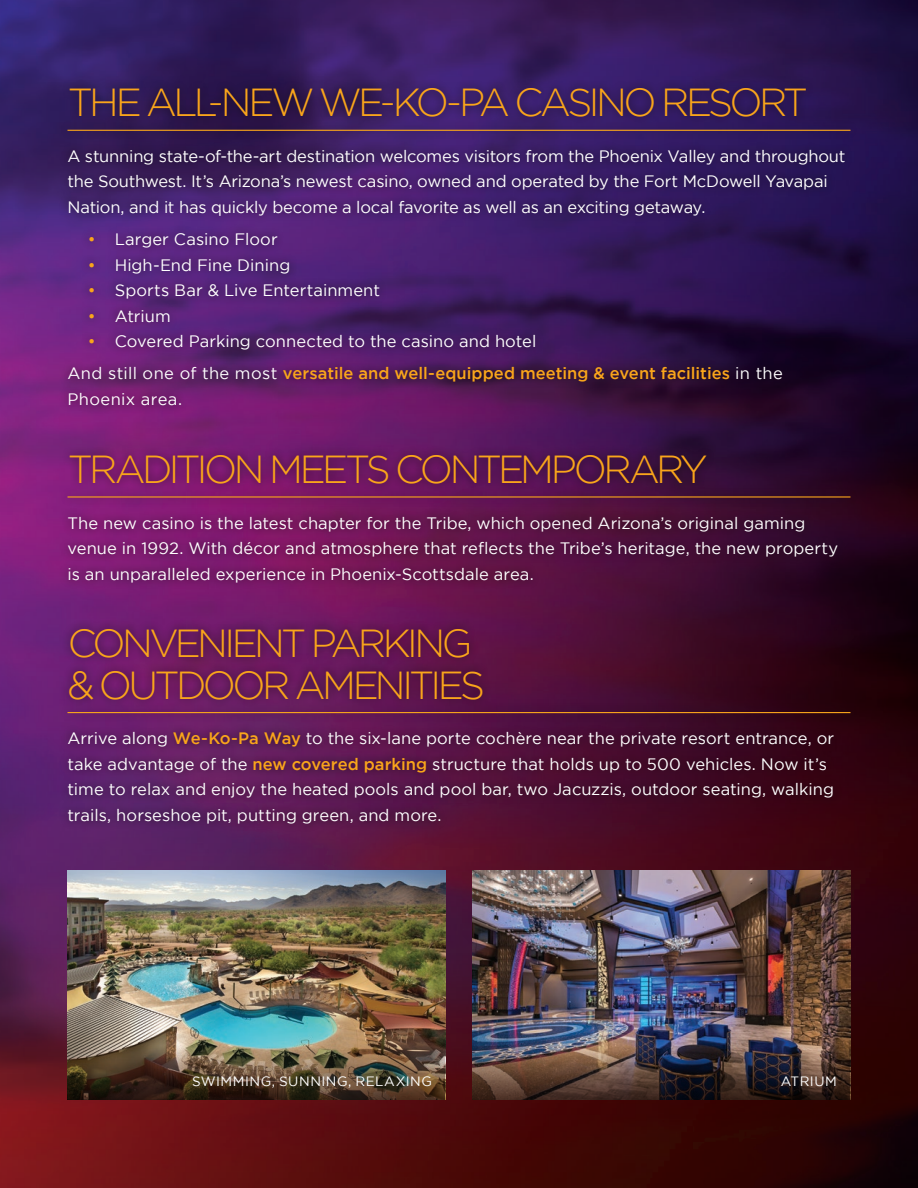
<style>
.page{position:relative;width:918px;height:1188px;background:#fff}
.page>*{position:absolute;margin:0;border:0;box-sizing:border-box;transform-origin:0 0}
.t1{font:300 39px/42px "Gotham";letter-spacing:-.09em;color:#f9a51b}
.t2{font:16.5px/25.5px "Gotham";letter-spacing:-.005em;color:#fff}
.t3{font:16.5px "Gotham";letter-spacing:.025em;color:#fff}
.t4{font:13.5px "Gotham";letter-spacing:.035em;color:#fff}
.s1{color:#f9a51b}
.s2{font-weight:500;color:#f9a51b}
</style>
<div class="page">
<img style="left:0;top:0;width:918px;height:1188px">
<div style="left:59px;top:79px;width:800px;height:335px;background:#110a0c;opacity:.75"></div>
<hr style="left:68px;top:130px;width:782px;height:1px;background:#f9a51b">
<div style="left:59px;top:446px;width:800px;height:145px;background:#110a0c;opacity:.75"></div>
<hr style="left:68px;top:496px;width:782px;height:2px;background:#f9a51b">
<div style="left:59px;top:620px;width:800px;height:213px;background:#110a0c;opacity:.75"></div>
<hr style="left:68px;top:712px;width:782px;height:1px;background:#f9a51b">
<img style="left:68px;top:870px;width:378px;height:176px">
<img style="left:68px;top:1046px;width:378px;height:54px">
<img style="left:472px;top:870px;width:378px;height:176px">
<img style="left:472px;top:1046px;width:378px;height:54px">
<p class="t1" style="left:68px;top:81px;width:742px">THE ALL-NEW WE-KO-PA CASINO RESORT</p>
<p class="t2" style="left:68px;top:143px;width:780px">A stunning state-of-the-art destination welcomes visitors from the Phoenix Valley and throughout the Southwest. It’s Arizona’s newest casino, owned and operated by the Fort McDowell Yavapai<br>Nation, and it has quickly become a local favorite as well as an exciting getaway.</p>
<p class="t2" style="left:88px;top:226px;width:191px"><span class="s1">•</span> Larger Casino Floor</p>
<p class="t2" style="left:88px;top:252px;width:204px"><span class="s1">•</span> High-End Fine Dining</p>
<p class="t2" style="left:88px;top:277px;width:294px"><span class="s1">•</span> Sports Bar &amp; Live Entertainment</p>
<p class="t2" style="left:88px;top:303px;width:85px"><span class="s1">•</span> Atrium</p>
<p class="t2" style="left:67px;top:325px;width:717px;line-height:32.2px;text-indent:20px"><span class="s1">•</span> Covered Parking connected to the casino and hotel<br>And still one of the most <span class="s2">versatile and well-equipped meeting &amp; event facilities</span> in the</p>
<p class="t3" style="left:67px;top:390px;width:116px">Phoenix area.</p>
<p class="t1" style="left:68px;top:448px;width:642px">TRADITION MEETS CONTEMPORARY</p>
<p class="t2" style="left:68px;top:510px;width:772px">The new casino is the latest chapter for the Tribe, which opened Arizona’s original gaming venue in 1992. With décor and atmosphere that reflects the Tribe’s heritage, the new property is an unparalleled experience in Phoenix-Scottsdale area.</p>
<p class="t1" style="left:67px;top:621px;width:419px">CONVENIENT PARKING &amp; OUTDOOR AMENITIES</p>
<p class="t2" style="left:68px;top:725px;width:768px">Arrive along <span class="s2">We-Ko-Pa Way</span> to the six-lane porte cochère near the private resort entrance, or take advantage of the <span class="s2">new covered parking</span> structure that holds up to 500 vehicles. Now it’s time to relax and enjoy the heated pools and pool bar, two Jacuzzis, outdoor seating, walking trails, horseshoe pit, putting green, and more.</p>
<p class="t4" style="left:192px;top:1074px;width:241px">SWIMMING, SUNNING, RELAXING</p>
<p class="t4" style="left:781px;top:1074px;width:58px">ATRIUM</p>
</div>
